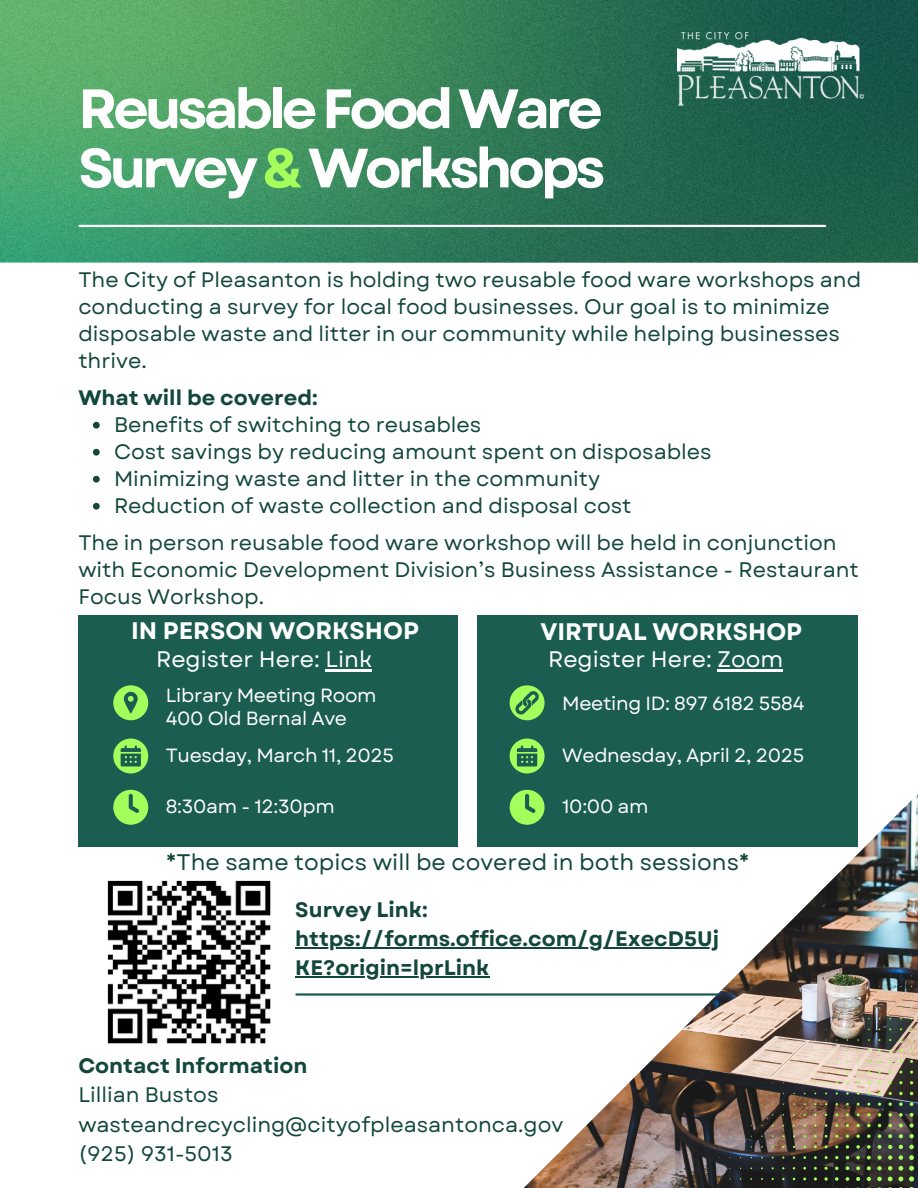
<style>
.page{position:relative;width:918px;height:1188px;background:#fff}
.page>*{position:absolute;margin:0;border:0;box-sizing:border-box;transform-origin:0 0}
.t1{font:700 55.35px/59.2px "Garet";letter-spacing:-.075em;color:#fefefe}
.t2{font:700 23.85px "Garet";color:#fefefe}
.t3{font:22.5px "Garet";color:#13473c}
.t4{font:22.5px "Garet";color:#fefefe}
.t5{font:21px/27px "Garet";color:#13473c}
.t6{font:700 21px "Garet";color:#13473c}
.t7{font:19.05px "Garet";letter-spacing:-.015em;color:#fefefe}
.s1{color:#a4ff5c}
</style>
<div class="page">
<img style="left:0;top:0;width:918px;height:262px">
<hr style="left:79px;top:225px;width:746px;height:2px;background:#fefefe">
<img style="left:677px;top:33px;width:187px;height:73px">
<img style="left:107px;top:880px;width:164px;height:164px">
<svg style="left:93px;top:422px;width:7px;height:7px"></svg>
<svg style="left:93px;top:449px;width:7px;height:7px"></svg>
<svg style="left:93px;top:476px;width:7px;height:7px"></svg>
<svg style="left:93px;top:503px;width:7px;height:7px"></svg>
<hr style="left:296px;top:993px;width:622px;height:3px;background:#1b5d50">
<hr style="left:295px;top:947px;width:424px;height:1px;background:#13473c">
<hr style="left:295px;top:976px;width:194px;height:1px;background:#13473c">
<img style="left:524px;top:794px;width:394px;height:394px">
<div style="left:78px;top:615px;width:380px;height:231px;background:#1b5d50"></div>
<div style="left:478px;top:615px;width:380px;height:231px;background:#1b5d50"></div>
<svg style="left:113px;top:685px;width:35px;height:35px"></svg>
<svg style="left:113px;top:790px;width:35px;height:35px"></svg>
<svg style="left:113px;top:739px;width:35px;height:34px"></svg>
<svg style="left:510px;top:790px;width:34px;height:35px"></svg>
<svg style="left:510px;top:739px;width:34px;height:34px"></svg>
<svg style="left:510px;top:685px;width:34px;height:35px"></svg>
<hr style="left:326px;top:669px;width:46px;height:3px;background:#fefefe">
<hr style="left:718px;top:669px;width:65px;height:3px;background:#fefefe">
<svg style="left:899px;top:1092px;width:4px;height:3px"></svg>
<svg style="left:889px;top:1102px;width:3px;height:4px"></svg>
<svg style="left:899px;top:1102px;width:4px;height:4px"></svg>
<svg style="left:910px;top:1102px;width:3px;height:4px"></svg>
<svg style="left:878px;top:1113px;width:3px;height:4px"></svg>
<svg style="left:888px;top:1113px;width:4px;height:4px"></svg>
<svg style="left:899px;top:1113px;width:4px;height:4px"></svg>
<svg style="left:910px;top:1113px;width:4px;height:4px"></svg>
<svg style="left:867px;top:1124px;width:4px;height:3px"></svg>
<svg style="left:888px;top:1124px;width:4px;height:3px"></svg>
<svg style="left:899px;top:1124px;width:4px;height:4px"></svg>
<svg style="left:910px;top:1123px;width:4px;height:5px"></svg>
<svg style="left:856px;top:1135px;width:4px;height:3px"></svg>
<svg style="left:867px;top:1134px;width:4px;height:4px"></svg>
<svg style="left:878px;top:1134px;width:3px;height:4px"></svg>
<svg style="left:888px;top:1134px;width:4px;height:4px"></svg>
<svg style="left:899px;top:1134px;width:4px;height:4px"></svg>
<svg style="left:909px;top:1134px;width:5px;height:4px"></svg>
<svg style="left:846px;top:1145px;width:3px;height:4px"></svg>
<svg style="left:856px;top:1145px;width:4px;height:4px"></svg>
<svg style="left:867px;top:1145px;width:4px;height:4px"></svg>
<svg style="left:878px;top:1145px;width:4px;height:4px"></svg>
<svg style="left:888px;top:1145px;width:4px;height:4px"></svg>
<svg style="left:899px;top:1145px;width:4px;height:4px"></svg>
<svg style="left:909px;top:1145px;width:5px;height:4px"></svg>
<svg style="left:856px;top:1156px;width:4px;height:3px"></svg>
<svg style="left:867px;top:1156px;width:4px;height:4px"></svg>
<svg style="left:877px;top:1156px;width:5px;height:4px"></svg>
<svg style="left:888px;top:1155px;width:4px;height:5px"></svg>
<svg style="left:899px;top:1155px;width:4px;height:5px"></svg>
<svg style="left:909px;top:1155px;width:5px;height:5px"></svg>
<svg style="left:824px;top:1167px;width:4px;height:3px"></svg>
<svg style="left:846px;top:1166px;width:3px;height:4px"></svg>
<svg style="left:856px;top:1166px;width:4px;height:4px"></svg>
<svg style="left:867px;top:1166px;width:4px;height:4px"></svg>
<svg style="left:877px;top:1166px;width:5px;height:4px"></svg>
<svg style="left:888px;top:1166px;width:4px;height:5px"></svg>
<svg style="left:899px;top:1166px;width:4px;height:5px"></svg>
<svg style="left:814px;top:1177px;width:3px;height:4px"></svg>
<svg style="left:824px;top:1177px;width:4px;height:4px"></svg>
<svg style="left:835px;top:1177px;width:4px;height:4px"></svg>
<svg style="left:846px;top:1177px;width:3px;height:4px"></svg>
<svg style="left:856px;top:1177px;width:4px;height:4px"></svg>
<svg style="left:867px;top:1177px;width:4px;height:4px"></svg>
<svg style="left:877px;top:1177px;width:5px;height:4px"></svg>
<svg style="left:888px;top:1177px;width:15px;height:4px"></svg>
<svg style="left:888px;top:1187px;width:15px;height:1px"></svg>
<svg style="left:909px;top:1166px;width:5px;height:22px"></svg>
<p class="t1" style="left:78px;top:79px;width:529px">Reusable Food Ware<br>Survey <span class="s1">&amp;</span> Workshops</p>
<h4 class="t5" style="left:78px;top:266px;width:784px">The City of Pleasanton is holding two reusable food ware workshops and conducting a survey for local food businesses. Our goal is to minimize disposable waste and litter in our community while helping businesses thrive.</h4>
<p class="t6" style="left:78px;top:382px;width:241px">What will be covered:</p>
<p class="t5" style="left:114px;top:411px;width:369px">Benefits of switching to reusables</p>
<p class="t5" style="left:114px;top:438px;width:599px">Cost savings by reducing amount spent on disposables</p>
<p class="t5" style="left:114px;top:465px;width:488px">Minimizing waste and litter in the community</p>
<p class="t5" style="left:114px;top:492px;width:519px">Reduction of waste collection and disposal cost</p>
<h2 class="t5" style="left:78px;top:529px;width:782px">The in person reusable food ware workshop will be held in conjunction with Economic Development Division’s Business Assistance - Restaurant<br>Focus Workshop.</h2>
<p class="t2" style="left:131px;top:613px;width:289px">IN PERSON WORKSHOP</p>
<p class="t2" style="left:540px;top:614px;width:263px">VIRTUAL WORKSHOP</p>
<h3 class="t4" style="left:156px;top:643px;width:218px">Register Here: Link</h3>
<p class="t4" style="left:548px;top:643px;width:237px">Register Here: Zoom</p>
<p class="t7" style="left:166px;top:682px;width:212px">Library Meeting Room</p>
<h3 class="t7" style="left:166px;top:704px;width:183px">400 Old Bernal Ave</h3>
<p class="t7" style="left:166px;top:741px;width:230px">Tuesday, March 11, 2025</p>
<h2 class="t7" style="left:166px;top:792px;width:170px">8:30am - 12:30pm</h2>
<p class="t7" style="left:562px;top:690px;width:244px">Meeting ID: 897 6182 5584</p>
<p class="t7" style="left:562px;top:741px;width:244px">Wednesday, April 2, 2025</p>
<p class="t7" style="left:562px;top:792px;width:88px">10:00 am</p>
<p class="t3" style="left:166px;top:846px;width:586px">*The same topics will be covered in both sessions*</p>
<p class="t6" style="left:295px;top:894px;width:134px">Survey Link:</p>
<p class="t6" style="left:295px;top:923px;width:425px">https://forms.office.com/g/ExecD5Uj</p>
<p class="t6" style="left:295px;top:953px;width:196px">KE?origin=lprLink</p>
<p class="t6" style="left:78px;top:1051px;width:231px">Contact Information</p>
<p class="t5" style="left:78px;top:1082px;width:142px">Lillian Bustos</p>
<h1 class="t5" style="left:78px;top:1111px;width:487px">wasteandrecycling@cityofpleasantonca.gov</h1>
<p class="t5" style="left:78px;top:1140px;width:156px">(925) 931-5013</p>
</div>
